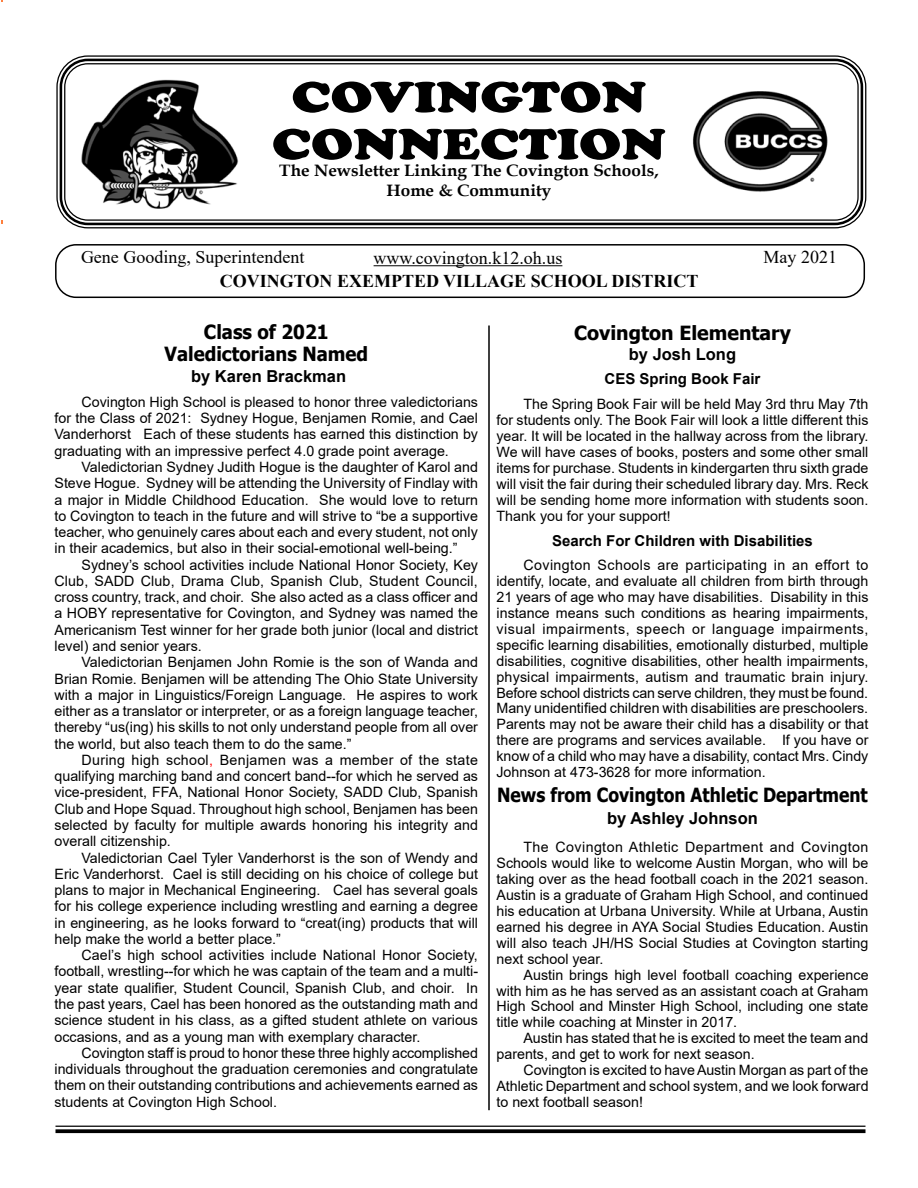
<style>
.page{position:relative;width:918px;height:1188px;background:#fff}
.page>*{position:absolute;margin:0;border:0;box-sizing:border-box;transform-origin:0 0}
.t1{font:900 45px/47.1px "Cooper";color:#000;text-align:center;scale:1.2 1}
.t2{font:700 19.5px "Tahoma";color:#000;scale:.89 1}
.t3{font:700 19.5px/21.6px "Tahoma";color:#000;text-align:center;scale:.95 1}
.t4{font:700 19.5px "Tahoma";color:#000}
.t5{font:18px "Times New Roman";color:#000}
.t6{font:700 18px "Times New Roman";color:#000}
.t7{font:700 16.5px/19.8px "Book Antiqua";color:#000;text-align:center;scale:1.04 1}
.t8{font:700 16.5px "Arial";color:#000}
.t9{font:700 15px "Arial";color:#000}
.t10{font:14.25px/16.2px "Arial";color:#000;text-align:justify}
.s1{color:#f00}
.s2{font-size:13.5px}
</style>
<div class="page">
<div style="left:55px;top:244px;width:810px;height:54px;border:2px solid #000;border-radius:20px"></div>
<hr style="left:56px;top:1126px;width:810px;height:1px;background:#000">
<svg style="left:56px;top:1129px;width:810px;height:4px;background:#161616"></svg>
<div style="left:56px;top:55px;width:810px;height:173px;border:1px solid #000;border-radius:31px"></div>
<div style="left:60px;top:59px;width:803px;height:166px;border:3px solid #000;border-radius:27px"></div>
<div style="left:64px;top:63px;width:795px;height:158px;border:1px solid #000;border-radius:23px"></div>
<img style="left:81px;top:77px;width:158px;height:134px">
<img style="left:693px;top:91px;width:135px;height:101px">
<hr style="left:374px;top:265px;width:188px;height:1px;background:#000">
<hr style="left:488px;top:326px;width:2px;height:784px;background:#000">
<h1 class="t1" style="left:272px;top:74px;width:330px">COVINGTON<br>CONNECTION</h1>
<p class="t7" style="left:279px;top:160px;width:366px">The Newsletter Linking The Covington Schools,<br>Home &amp; Community</p>
<p class="t5" style="left:81px;top:245px;width:225px">Gene Gooding, Superintendent</p>
<p class="t5" style="left:764px;top:245px;width:75px">May 2021</p>
<p class="t6" style="left:220px;top:268px;width:480px">COVINGTON EXEMPTED VILLAGE SCHOOL DISTRICT</p>
<p class="t5" style="left:374px;top:245px;width:190px">www.covington.k12.oh.us</p>
<h2 class="t3" style="left:165px;top:322px;width:216px">Class of 2021<br>Valedictorians Named</h2>
<p class="t8" style="left:191px;top:365px;width:156px">by Karen Brackman</p>
<p class="t10" style="left:55px;top:394px;width:425px;text-indent:27px">Covington High School is pleased to honor three valedictorians for the Class of 2021: Sydney Hogue, Benjamen Romie, and Cael Vanderhorst Each of these students has earned this distinction by graduating with an impressive perfect 4.0 grade point average.</p>
<p class="t10" style="left:55px;top:459px;width:425px;text-indent:27px">Valedictorian Sydney Judith Hogue is the daughter of Karol and Steve Hogue. Sydney will be attending the University of Findlay with a major in Middle Childhood Education. She would love to return to Covington to teach in the future and will strive to “be a supportive teacher, who genuinely cares about each and every student, not only in their academics, but also in their social-emotional well-being.”</p>
<p class="t10" style="left:55px;top:556px;width:425px;text-indent:27px">Sydney’s school activities include National Honor Society, Key Club, SADD Club, Drama Club, Spanish Club, Student Council, cross country, track, and choir. She also acted as a class officer and a HOBY representative for Covington, and Sydney was named the Americanism Test winner for her grade both junior (local and district level) and senior years.</p>
<p class="t10" style="left:55px;top:654px;width:425px;text-indent:27px">Valedictorian Benjamen John Romie is the son of Wanda and Brian Romie. Benjamen will be attending The Ohio State University with a major in Linguistics/Foreign Language. He aspires to work either as a translator or interpreter, or as a foreign language teacher, thereby “us(ing) his skills to not only understand people from all over the world, but also teach them to do the same.”</p>
<p class="t10" style="left:55px;top:752px;width:425px;text-indent:27px">During high school<span class="s1">,</span> Benjamen was a member of the state qualifying marching band and concert band--for which he served as vice-president, FFA, National Honor Society, SADD Club, Spanish Club and Hope Squad. Throughout high school, Benjamen has been selected by faculty for multiple awards honoring his integrity and overall citizenship.</p>
<p class="t10" style="left:55px;top:849px;width:425px;text-indent:27px">Valedictorian Cael Tyler Vanderhorst is the son of Wendy and Eric Vanderhorst. Cael is still deciding on his choice of college but plans to major in Mechanical Engineering. Cael has several goals for his college experience including wrestling and earning a degree in engineering, as he looks forward to “creat(ing) products that will help make the world a better place.”</p>
<p class="t10" style="left:55px;top:947px;width:425px;text-indent:27px">Cael’s high school activities include National Honor Society, football, wrestling--for which he was captain of the team and a multi&shy;year state qualifier, Student Council, Spanish Club, and choir. In the past years, Cael has been honored as the outstanding math and science student in his class, as a gifted student athlete on various occasions, and as a young man with exemplary character.</p>
<p class="t10" style="left:55px;top:1045px;width:425px;text-indent:27px">Covington staff is proud to honor these three highly accomplished individuals throughout the graduation ceremonies and congratulate them on their outstanding contributions and achievements earned as students at Covington High School.</p>
<h2 class="t4" style="left:574px;top:319px;width:218px">Covington Elementary</h2>
<p class="t8" style="left:629px;top:342px;width:109px">by Josh Long</p>
<p class="t9" style="left:605px;top:369px;width:157px">CES Spring Book Fair</p>
<p class="t10" style="left:496px;top:396px;width:374px;text-indent:27px">The Spring Book Fair will be held May 3rd thru May 7th for students only. The Book Fair will look a little different this year. It will be located in the hallway across from the library.<br>We will have cases of books, posters and some other small items for purchase. Students in kindergarten thru sixth grade will visit the fair during their scheduled library day. Mrs. Reck will be sending home more information with students soon.<br>Thank you for your support<span class="s2">!</span></p>
<p class="t9" style="left:552px;top:530px;width:262px">Search For Children with Disabilities</p>
<p class="t10" style="left:496px;top:557px;width:374px;text-indent:27px">Covington Schools are participating in an effort to identify, locate, and evaluate all children from birth through 21 years of age who may have disabilities. Disability in this instance means such conditions as hearing impairments, visual impairments, speech or language impairments, specific learning disabilities, emotionally disturbed, multiple disabilities, cognitive disabilities, other health impairments, physical impairments, autism and traumatic brain injury.<br>Before school districts can serve children, they must be found.<br>Many unidentified children with disabilities are preschoolers.<br>Parents may not be aware their child has a disability or that there are programs and services available. If you have or know of a child who may have a disability, contact Mrs. Cindy Johnson at 473-3628 for more information.</p>
<h2 class="t2" style="left:497px;top:782px;width:418px">News from Covington Athletic Department</h2>
<p class="t8" style="left:607px;top:807px;width:152px">by Ashley Johnson</p>
<p class="t10" style="left:496px;top:839px;width:374px;text-indent:27px">The Covington Athletic Department and Covington Schools would like to welcome Austin Morgan, who will be taking over as the head football coach in the 2021 season.<br>Austin is a graduate of Graham High School, and continued his education at Urbana University. While at Urbana, Austin earned his degree in AYA Social Studies Education. Austin will also teach JH/HS Social Studies at Covington starting next school year.</p>
<p class="t10" style="left:496px;top:967px;width:374px;text-indent:27px">Austin brings high level football coaching experience with him as he has served as an assistant coach at Graham High School and Minster High School, including one state title while coaching at Minster in 2017.</p>
<p class="t10" style="left:496px;top:1030px;width:373px;text-indent:27px">Austin has stated that he is excited to meet the team and parents, and get to work for next season.</p>
<p class="t10" style="left:496px;top:1062px;width:374px;text-indent:27px">Covington is excited to have Austin Morgan as part of the Athletic Department and school system, and we look forward to next football season!</p>
</div>
